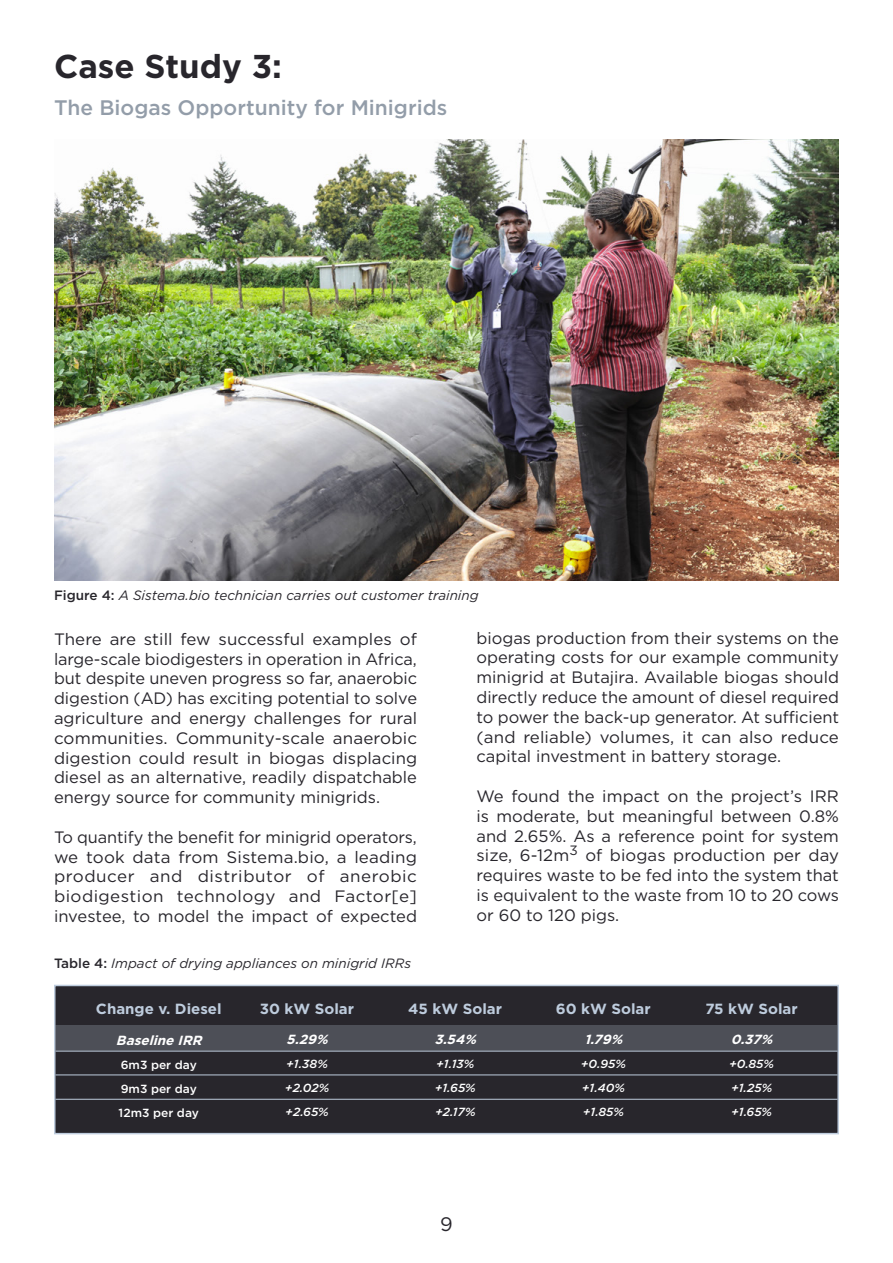
<style>
.page{position:relative;width:893px;height:1263px;background:#fff}
.page>*{position:absolute;margin:0;border:0;box-sizing:border-box;transform-origin:0 0}
.t1{font:700 33px "Gotham HTF";color:#28262c}
.t2{font:500 21px "Gotham HTF";color:#939da9}
.t3{font:19.5px "Gotham HTF";color:#28262c}
.t4{font:16.5px/19.8px "Gotham HTF";color:#28262c;text-align:justify}
.t5{font:700 14.7px "Gotham HTF";color:#beccdd}
.t6{font:italic 13.5px "Gotham HTF";color:#28262c}
.t7{font:italic 700 13.2px "Gotham HTF";color:#fff}
.t8{font:italic 500 11.7px/24px "Gotham HTF";color:#fff}
.t9{font:500 11.7px/24px "Gotham HTF";color:#fff}
.s1{font-weight:500;font-style:normal}
</style>
<div class="page">
<div style="left:54px;top:985px;width:785px;height:149px;background:#28262c;border:2px solid #beccdd"></div>
<hr style="left:56px;top:1051px;width:781px;height:1px;background:#beccdd">
<hr style="left:56px;top:1074px;width:781px;height:1px;background:#beccdd">
<hr style="left:56px;top:1099px;width:781px;height:1px;background:#beccdd">
<div style="left:56px;top:1026px;width:781px;height:25px;background:#4d4f57"></div>
<img style="left:54px;top:140px;width:785px;height:440px">
<h1 class="t1" style="left:54px;top:47px;width:230px">Case Study 3:</h1>
<p class="t2" style="left:54px;top:95px;width:395px">The Biogas Opportunity for Minigrids</p>
<p class="t6" style="left:54px;top:588px;width:426px"><span class="s1">Figure 4:</span> A Sistema.bio technician carries out customer training</p>
<p class="t4" style="left:54px;top:629px;width:365px">There are still few successful examples of large-scale biodigesters in operation in Africa, but despite uneven progress so far, anaerobic digestion (AD) has exciting potential to solve agriculture and energy challenges for rural communities. Community-scale anaerobic digestion could result in biogas displacing diesel as an alternative, readily dispatchable energy source for community minigrids.</p>
<p class="t4" style="left:54px;top:827px;width:365px">To quantify the benefit for minigrid operators, we took data from Sistema.bio, a leading producer and distributor of anerobic biodigestion technology and Factor[e] investee, to model the impact of expected</p>
<p class="t6" style="left:54px;top:955px;width:359px"><span class="s1">Table 4:</span> Impact of drying appliances on minigrid IRRs</p>
<p class="t4" style="left:476px;top:627px;width:364px">biogas production from their systems on the operating costs for our example community minigrid at Butajira. Available biogas should directly reduce the amount of diesel required to power the back-up generator. At sufficient (and reliable) volumes, it can also reduce capital investment in battery storage.</p>
<p class="t4" style="left:476px;top:786px;width:364px">We found the impact on the project’s IRR is moderate, but meaningful between 0.8% and 2.65%. As a reference point for system size, 6-12m<sup>3</sup> of biogas production per day requires waste to be fed into the system that is equivalent to the waste from 10 to 20 cows or 60 to 120 pigs.</p>
<p class="t5" style="left:96px;top:1000px;width:127px">Change v. Diesel</p>
<p class="t7" style="left:116px;top:1033px;width:91px">Baseline IRR</p>
<p class="t9" style="left:119px;top:1053px;width:82px">6m3 per day<br>9m3 per day<br>12m3 per day</p>
<p class="t5" style="left:260px;top:1000px;width:96px">30 kW Solar</p>
<p class="t7" style="left:286px;top:1031px;width:47px">5.29%</p>
<p class="t8" style="left:285px;top:1051px;width:46px;text-align:justify">+1.38% +2.02% +2.65%</p>
<p class="t5" style="left:408px;top:1000px;width:95px">45 kW Solar</p>
<p class="t7" style="left:434px;top:1031px;width:47px">3.54%</p>
<p class="t8" style="left:435px;top:1051px;width:42px">+1.13% +1.65% +2.17%</p>
<p class="t3" style="left:440px;top:1213px;width:14px">9</p>
<p class="t5" style="left:556px;top:1000px;width:96px">60 kW Solar</p>
<p class="t7" style="left:584px;top:1031px;width:43px">1.79%</p>
<p class="t8" style="left:581px;top:1051px;width:46px;text-align:justify">+0.95% +1.40% +1.85%</p>
<p class="t5" style="left:705px;top:1000px;width:94px">75 kW Solar</p>
<p class="t7" style="left:731px;top:1031px;width:47px">0.37%</p>
<p class="t8" style="left:729px;top:1051px;width:46px">+0.85% +1.25% +1.65%</p>
</div>
